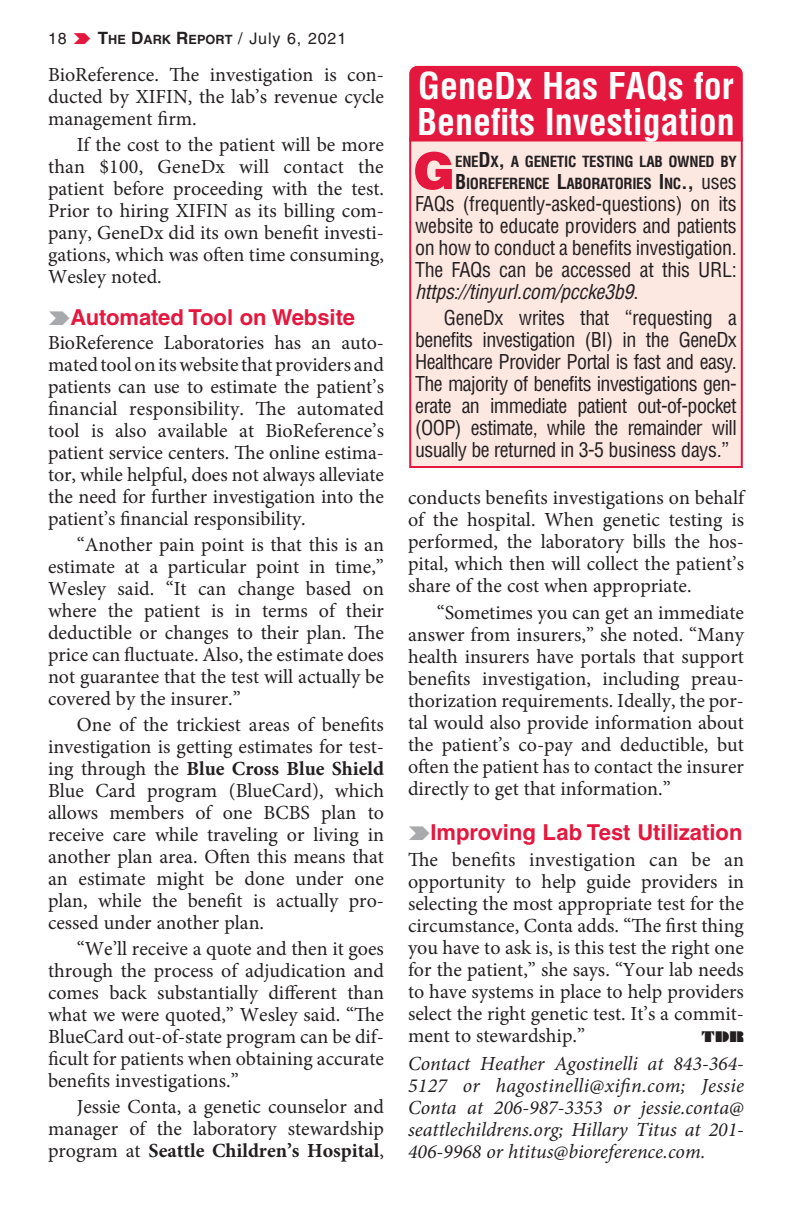
<style>
.page{position:relative;width:792px;height:1224px;background:#fff}
.page>*{position:absolute;margin:0;border:0;box-sizing:border-box;transform-origin:0 0}
.t1{font:900 50.6px "Helvetica LT Std";color:#e4183e}
.t2{font:700 condensed 36px/36px "Helvetica LT Std";color:#fff}
.t3{font:700 22px "Helvetica LT Std";color:#e4183e}
.t4{font:20px/22px "Minion Pro";color:#231f20;text-align:justify}
.par-head{font:condensed 20px/22px "Helvetica LT Std";letter-spacing:-.015em;color:#231f20;text-align:justify}
.t5{font:italic 20px/22px "Minion Pro";color:#231f20;text-align:justify}
.t6{font:16px "Helvetica LT Std";letter-spacing:.055em;color:#231f20}
.t7{font:700 condensed 15px/22px "Helvetica LT Std";letter-spacing:-.02em;color:#231f20}
.t8{font:14px "Braggadocio MT Std";color:#231f20}
.s1{font-weight:700;font-size:17px}
.s2{font-weight:700;font-size:12.8px}
.s3{font-weight:700}
.s4{font-size:20px}
.s5{font-weight:400;font-size:20px}
.s6{font-style:italic}
</style>
<div class="page">
<div style="left:409px;top:137px;width:334px;height:331px;background:#fce7e1;border:2px solid #e4183e"></div>
<div style="left:409px;top:65px;width:334px;height:77px;background:#e4183e"></div>
<p class="t6" style="left:48px;top:29px;width:20px">18</p>
<p class="t6" style="left:98px;top:29px;width:250px"><span class="s1">T</span><span class="s2">HE</span> <span class="s1">D</span><span class="s2">ARK</span> <span class="s1">R</span><span class="s2">EPORT</span> / July 6, 2021</p>
<p class="t4" style="left:48px;top:63px;width:338px">BioReference. The investigation is con&shy;ducted by XIFIN, the lab’s revenue cycle management firm.</p>
<p class="t4" style="left:48px;top:133px;width:338px;text-indent:29px">If the cost to the patient will be more than $100, GeneDx will contact the patient before proceeding with the test.<br>Prior to hiring XIFIN as its billing com&shy;pany, GeneDx did its own benefit investi&shy;gations, which was often time consuming, Wesley noted.</p>
<h1 class="t3" style="left:70px;top:303px;width:286px">Automated Tool on Website</h1>
<p class="t4" style="left:48px;top:331px;width:338px">BioReference Laboratories has an auto&shy;mated tool on its website that providers and patients can use to estimate the patient’s financial responsibility. The automated tool is also available at BioReference’s patient service centers. The online estima&shy;tor, while helpful, does not always alleviate the need for further investigation into the patient’s financial responsibility.</p>
<p class="t4" style="left:48px;top:533px;width:338px;text-indent:29px">“Another pain point is that this is an estimate at a particular point in time,” Wesley said. “It can change based on where the patient is in terms of their deductible or changes to their plan. The price can fluctuate. Also, the estimate does not guarantee that the test will actually be covered by the insurer.”</p>
<p class="t4" style="left:48px;top:713px;width:338px;text-indent:29px">One of the trickiest areas of benefits investigation is getting estimates for test&shy;ing through the <span class="s3">Blue Cross Blue Shield </span>Blue Card program (BlueCard), which allows members of one BCBS plan to receive care while traveling or living in another plan area. Often this means that an estimate might be done under one plan, while the benefit is actually pro&shy;cessed under another plan.</p>
<p class="t4" style="left:48px;top:937px;width:338px;text-indent:29px">“We’ll receive a quote and then it goes through the process of adjudication and comes back substantially different than what we were quoted,” Wesley said. “The BlueCard out-of-state program can be dif&shy;ficult for patients when obtaining accurate benefits investigations.”</p>
<p class="t4" style="left:48px;top:1095px;width:338px;text-indent:29px">Jessie Conta, a genetic counselor and manager of the laboratory stewardship program at <span class="s3">Seattle Children’s Hospital</span>,</p>
<p class="t2" style="left:417px;top:68px;width:319px">GeneDx Has FAQs for<br>Benefits Investigation</p>
<p class="t1" style="left:413px;top:138px;width:44px">G</p>
<p class="t7" style="left:455px;top:150px;width:283px">ENE<span class="s4">D</span>X<span class="s4">,</span> A GENETIC TESTING LAB OWNED BY<br><span class="s4">B</span>IOREFERENCE <span class="s4">L</span>ABORATORIES <span class="s4">I</span> NC<span class="s4">.,</span> <span class="s5">uses</span></p>
<p class="par-head" style="left:415px;top:193px;width:323px">FAQs (frequently-asked-questions) on its website to educate providers and patients on how to conduct a benefits investigation.<br>The FAQs can be accessed at this URL: <span class="s6">https://tinyurl.com/pccke3b9</span>.</p>
<p class="par-head" style="left:415px;top:307px;width:323px;text-indent:29px">GeneDx writes that “requesting a benefits investigation (BI) in the GeneDx Healthcare Provider Portal is fast and easy.<br>The majority of benefits investigations gen&shy;erate an immediate patient out-of-pocket (OOP) estimate, while the remainder will usually be returned in 3-5 business days.”</p>
<p class="t4" style="left:408px;top:486px;width:339px">conducts benefits investigations on behalf of the hospital. When genetic testing is performed, the laboratory bills the hos&shy;pital, which then will collect the patient’s share of the cost when appropriate.</p>
<p class="t4" style="left:408px;top:601px;width:338px;text-indent:29px">“Sometimes you can get an immediate answer from insurers,” she noted. “Many health insurers have portals that support benefits investigation, including preau&shy;thorization requirements. Ideally, the por&shy;tal would also provide information about the patient’s co-pay and deductible, but often the patient has to contact the insurer directly to get that information.”</p>
<h1 class="t3" style="left:430px;top:818px;width:314px">Improving Lab Test Utilization</h1>
<p class="t4" style="left:408px;top:848px;width:338px">The benefits investigation can be an opportunity to help guide providers in selecting the most appropriate test for the circumstance, Conta adds. “The first thing you have to ask is, is this test the right one for the patient,” she says. “Your lab needs to have systems in place to help providers select the right genetic test. It’s a commit&shy;ment to stewardship.”</p>
<p class="t8" style="left:702px;top:1028px;width:44px">TDR</p>
<p class="t5" style="left:408px;top:1052px;width:338px">Contact Heather Agostinelli at 843-364- 5127 or hagostinelli@xifin.com; Jessie Conta at 206-987-3353 or jessie.conta@ seattlechildrens.org; Hillary Titus at 201- 406-9968 or htitus@bioreference.com.</p>
</div>
